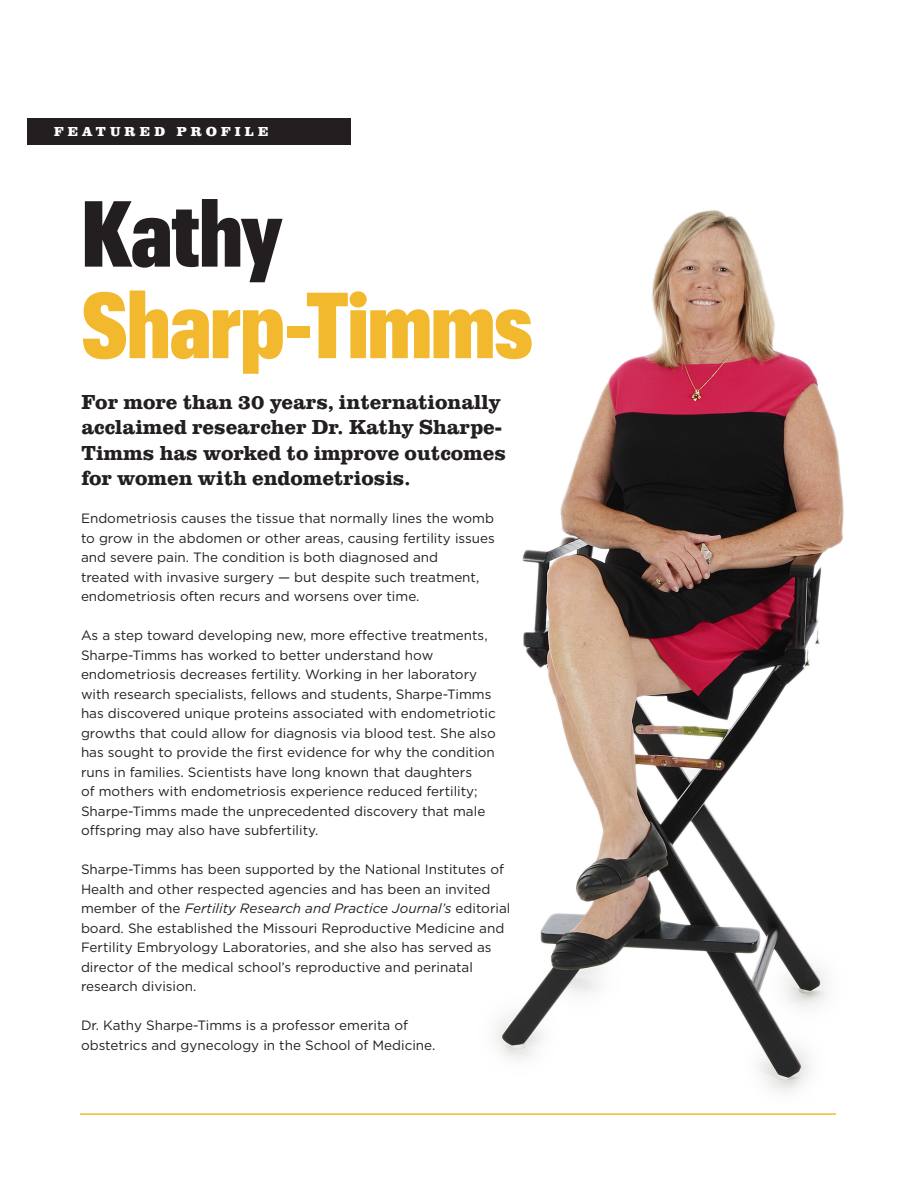
<style>
.page{position:relative;width:918px;height:1188px;background:#fff}
.page>*{position:absolute;margin:0;border:0;box-sizing:border-box;transform-origin:0 0}
.H1__large{font:900 91.5px/91.5px "Graphik Cond";letter-spacing:-.01em;color:#f2b92f}
.H2__deck_supporting{font:700 21px/25.5px "Clarendon URW";color:#231f20}
.Body_Copy{font:13.5px/19.5px "Gotham";color:#231f20}
.H3__story_category{font:700 expanded 13.5px "Clarendon URW";letter-spacing:.3em;color:#fff}
.s1{color:#231f20}
.s2{font-style:italic}
</style>
<div class="page">
<img style="left:495px;top:210px;width:349px;height:881px">
<hr style="left:80px;top:1113px;width:756px;height:2px;background:#f2b92f">
<div style="left:27px;top:118px;width:324px;height:27px;background:#231f20"></div>
<p class="H3__story_category" style="left:54px;top:124px;width:216px">FEATURED PROFILE</p>
<p class="H1__large" style="left:81px;top:181px;width:454px"><span class="s1">Kathy<br></span>Sharp-Timms</p>
<p class="H2__deck_supporting" style="left:81px;top:389px;width:426px">For more than 30 years, internationally acclaimed researcher Dr. Kathy Sharpe-Timms has worked to improve outcomes for women with endometriosis.</p>
<p class="Body_Copy" style="left:81px;top:509px;width:415px">Endometriosis causes the tissue that normally lines the womb to grow in the abdomen or other areas, causing fertility issues and severe pain. The condition is both diagnosed and<br>treated with invasive surgery — but despite such treatment, endometriosis often recurs and worsens over time.</p>
<p class="Body_Copy" style="left:81px;top:626px;width:416px">As a step toward developing new, more effective treatments, Sharpe-Timms has worked to better understand how endometriosis decreases fertility. Working in her laboratory with research specialists, fellows and students, Sharpe-Timms has discovered unique proteins associated with endometriotic growths that could allow for diagnosis via blood test. She also has sought to provide the first evidence for why the condition runs in families. Scientists have long known that daughters<br>of mothers with endometriosis experience reduced fertility; Sharpe-Timms made the unprecedented discovery that male offspring may also have subfertility.</p>
<p class="Body_Copy" style="left:81px;top:860px;width:431px">Sharpe-Timms has been supported by the National Institutes of Health and other respected agencies and has been an invited member of the <span class="s2">Fertility Research and Practice Journal’s</span> editorial board. She established the Missouri Reproductive Medicine and Fertility Embryology Laboratories, and she also has served as director of the medical school’s reproductive and perinatal research division.</p>
<p class="Body_Copy" style="left:81px;top:1016px;width:356px">Dr. Kathy Sharpe-Timms is a professor emerita of obstetrics and gynecology in the School of Medicine.</p>
</div>
